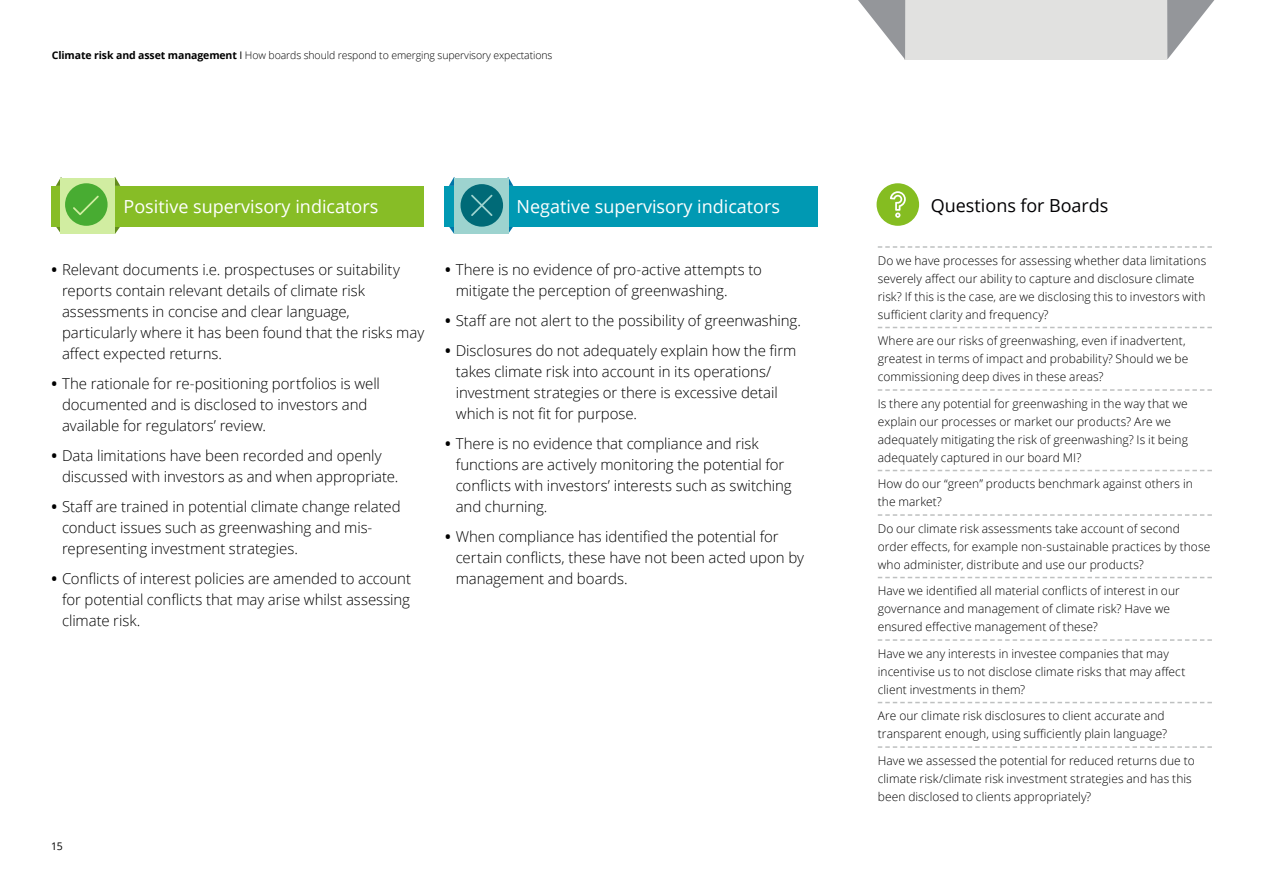
<style>
.page{position:relative;width:1263px;height:893px;background:#fff}
.page>*{position:absolute;margin:0;border:0;box-sizing:border-box;transform-origin:0 0}
.t1{font:18px "Open Sans";color:#fff}
.t2{font:18px "Open Sans";color:#020103}
.t3{font:300 15px/21px "Open Sans";letter-spacing:-.005em;color:#000}
.t4{font:300 12px/18px "Open Sans";letter-spacing:.005em;color:#000}
.t5{font:300 10.5px "Open Sans";letter-spacing:-.01em;color:#000}
.t6{font:10.5px "Open Sans";color:#000}
.s1{font-weight:700}
.s2{font-weight:400}
</style>
<div class="page">
<div style="left:904px;top:0;width:263px;height:60px;background:#e1e1e0"></div>
<svg style="left:858px;top:0;width:47px;height:59px"></svg>
<svg style="left:1167px;top:0;width:48px;height:60px"></svg>
<div style="left:51px;top:186px;width:372px;height:40px;background:#87bd26"></div>
<div style="left:444px;top:186px;width:374px;height:40px;background:#0099b3"></div>
<svg style="left:56px;top:177px;width:64px;height:57px;background:#96ce6c"></svg>
<svg style="left:449px;top:177px;width:64px;height:57px;background:#55a7ad"></svg>
<svg style="left:878px;top:246px;width:334px;height:2px"></svg>
<svg style="left:878px;top:327px;width:334px;height:1px"></svg>
<svg style="left:878px;top:389px;width:334px;height:2px"></svg>
<svg style="left:878px;top:470px;width:334px;height:1px"></svg>
<svg style="left:878px;top:514px;width:334px;height:2px"></svg>
<svg style="left:878px;top:577px;width:334px;height:1px"></svg>
<svg style="left:878px;top:639px;width:334px;height:2px"></svg>
<svg style="left:878px;top:702px;width:334px;height:1px"></svg>
<svg style="left:878px;top:746px;width:334px;height:2px"></svg>
<svg style="left:876px;top:183px;width:43px;height:43px"></svg>
<p class="t5" style="left:52px;top:48px;width:502px"><span class="s1">Climate risk and asset management</span> <span class="s2">I</span> How boards should respond to emerging supervisory expectations</p>
<h1 class="t1" style="left:124px;top:194px;width:256px">Positive supervisory indicators</h1>
<h1 class="t1" style="left:517px;top:194px;width:265px">Negative supervisory indicators</h1>
<p class="t3" style="left:62px;top:259px;width:364px;text-indent:-11px"><span class="s1">•</span> Relevant documents i.e. prospectuses or suitability reports contain relevant details of climate risk assessments in concise and clear language, particularly where it has been found that the risks may affect expected returns.</p>
<p class="t3" style="left:62px;top:373px;width:319px;text-indent:-11px"><span class="s1">•</span> The rationale for re-positioning portfolios is well documented and is disclosed to investors and available for regulators’ review.</p>
<p class="t3" style="left:62px;top:445px;width:338px;text-indent:-11px"><span class="s1">•</span> Data limitations have been recorded and openly discussed with investors as and when appropriate.</p>
<p class="t3" style="left:62px;top:496px;width:340px;text-indent:-11px"><span class="s1">•</span> Staff are trained in potential climate change related conduct issues such as greenwashing and mis&shy;representing investment strategies.</p>
<p class="t3" style="left:62px;top:568px;width:350px;text-align:justify;text-indent:-11px"><span class="s1">•</span> Conflicts of interest policies are amended to account for potential conflicts that may arise whilst assessing climate risk.</p>
<p class="t3" style="left:456px;top:259px;width:308px;text-indent:-11px"><span class="s1">•</span> There is no evidence of pro-active attempts to mitigate the perception of greenwashing.</p>
<p class="t3" style="left:445px;top:310px;width:357px"><span class="s1">•</span> Staff are not alert to the possibility of greenwashing.</p>
<p class="t3" style="left:456px;top:340px;width:342px;text-indent:-11px"><span class="s1">•</span> Disclosures do not adequately explain how the firm takes climate risk into account in its operations/ investment strategies or there is excessive detail which is not fit for purpose.</p>
<p class="t3" style="left:456px;top:433px;width:337px;text-indent:-11px"><span class="s1">•</span> There is no evidence that compliance and risk functions are actively monitoring the potential for conflicts with investors’ interests such as switching and churning.</p>
<p class="t3" style="left:456px;top:526px;width:350px;text-indent:-11px"><span class="s1">•</span> When compliance has identified the potential for certain conflicts, these have not been acted upon by management and boards.</p>
<p class="t6" style="left:51px;top:839px;width:13px">15</p>
<h1 class="t2" style="left:931px;top:193px;width:179px">Questions for Boards</h1>
<p class="t4" style="left:878px;top:251px;width:330px">Do we have processes for assessing whether data limitations severely affect our ability to capture and disclosure climate risk? If this is the case, are we disclosing this to investors with sufficient clarity and frequency?</p>
<p class="t4" style="left:878px;top:332px;width:312px">Where are our risks of greenwashing, even if inadvertent, greatest in terms of impact and probability? Should we be commissioning deep dives in these areas?</p>
<p class="t4" style="left:878px;top:394px;width:312px">Is there any potential for greenwashing in the way that we explain our processes or market our products? Are we adequately mitigating the risk of greenwashing? Is it being adequately captured in our board MI?</p>
<p class="t4" style="left:878px;top:475px;width:317px">How do our “green” products benchmark against others in the market?</p>
<p class="t4" style="left:878px;top:519px;width:334px">Do our climate risk assessments take account of second order effects, for example non-sustainable practices by those who administer, distribute and use our products?</p>
<p class="t4" style="left:878px;top:582px;width:304px">Have we identified all material conflicts of interest in our governance and management of climate risk? Have we ensured effective management of these?</p>
<p class="t4" style="left:878px;top:644px;width:309px">Have we any interests in investee companies that may incentivise us to not disclose climate risks that may affect client investments in them?</p>
<p class="t4" style="left:878px;top:707px;width:291px">Are our climate risk disclosures to client accurate and transparent enough, using sufficiently plain language?</p>
<p class="t4" style="left:878px;top:751px;width:318px">Have we assessed the potential for reduced returns due to climate risk/climate risk investment strategies and has this been disclosed to clients appropriately?</p>
</div>
